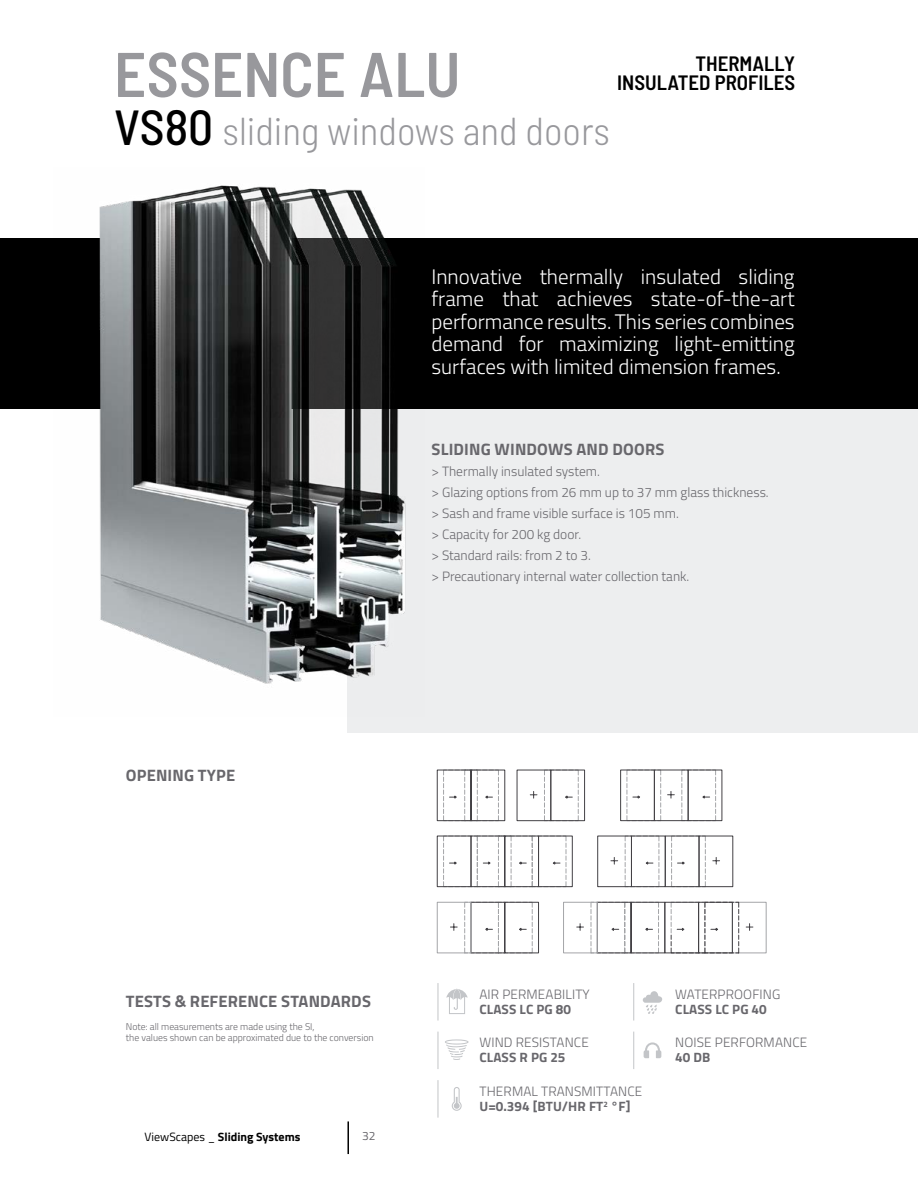
<style>
.page{position:relative;width:918px;height:1188px;background:#fff}
.page>*{position:absolute;margin:0;border:0;box-sizing:border-box;transform-origin:0 0}
.t1{font:600 semi-condensed 63px "Barlow";color:#98989c}
.t2{font:300 semi-condensed 39px "Barlow";color:#98989c}
.t3{font:300 21px/22.5px "Titillium Web";color:#fff;text-align:justify}
.t4{font:600 semi-condensed 20.85px/19.5px "Barlow";color:#000;text-align:right}
.t5{font:700 16.5px "Titillium Web";letter-spacing:.01em;color:#68676c}
.t6{font:300 13.5px/21px "Titillium Web";color:#68676c}
.t7{font:700 13.5px "Titillium Web";letter-spacing:.01em;color:#68676c}
.t8{font:700 12px "Titillium Web";color:#000}
.t9{font:12px "Titillium Web";color:#68676c}
.t10{font:300 9.75px/10.5px "Titillium Web";color:#68676c}
.s1{font-weight:500;font-size:49.35px;color:#000}
.s2{font-weight:400}
.s3{font-weight:700}
</style>
<div class="page">
<div style="left:0;top:239px;width:918px;height:170px;background:#000"></div>
<div style="left:347px;top:409px;width:571px;height:324px;background:#edeeef"></div>
<img style="left:54px;top:185px;width:370px;height:499px">
<svg style="left:443px;top:770px;width:324px;height:183px"></svg>
<div style="left:550px;top:770px;width:35px;height:51px;border:1px solid #434145"></div>
<svg style="left:436px;top:769px;width:137px;height:53px"></svg>
<div style="left:620px;top:770px;width:35px;height:51px;border:1px solid #434145"></div>
<svg style="left:632px;top:770px;width:78px;height:51px"></svg>
<svg style="left:470px;top:835px;width:69px;height:53px"></svg>
<svg style="left:597px;top:836px;width:56px;height:51px"></svg>
<div style="left:665px;top:836px;width:34px;height:51px;border:1px solid #434145"></div>
<svg style="left:677px;top:836px;width:56px;height:51px"></svg>
<div style="left:538px;top:836px;width:35px;height:51px;border:1px solid #434145"></div>
<svg style="left:553px;top:861px;width:7px;height:4px"></svg>
<div style="left:437px;top:836px;width:34px;height:51px;border:1px solid #434145"></div>
<svg style="left:449px;top:861px;width:8px;height:4px"></svg>
<div style="left:437px;top:902px;width:34px;height:51px;border:1px solid #a4a5a8"></div>
<svg style="left:450px;top:901px;width:303px;height:53px"></svg>
<hr style="left:347px;top:1121px;width:2px;height:33px;background:#000">
<hr style="left:438px;top:983px;width:1px;height:38px;background:#c3c5c8">
<hr style="left:438px;top:1032px;width:1px;height:37px;background:#c3c5c8">
<hr style="left:438px;top:1080px;width:1px;height:38px;background:#c3c5c8">
<hr style="left:633px;top:983px;width:1px;height:38px;background:#c3c5c8">
<hr style="left:633px;top:1032px;width:1px;height:37px;background:#c3c5c8">
<svg style="left:643px;top:991px;width:19px;height:23px"></svg>
<svg style="left:445px;top:1039px;width:24px;height:21px"></svg>
<svg style="left:452px;top:1087px;width:10px;height:24px"></svg>
<svg style="left:644px;top:1042px;width:17px;height:16px"></svg>
<svg style="left:446px;top:988px;width:22px;height:22px"></svg>
<div style="left:449px;top:994px;width:16px;height:20px;border:1px solid #c3c5c8"></div>
<h1 class="t1" style="left:114px;top:35px;width:348px">ESSENCE ALU</h1>
<h2 class="t2" style="left:114px;top:107px;width:497px"><span class="s1">VS80</span> sliding windows and doors</h2>
<h3 class="t4" style="left:617px;top:53px;width:179px">THERMALLY<br>INSULATED PROFILES</h3>
<h3 class="t3" style="left:432px;top:264px;width:365px">Innovative thermally insulated sliding frame that achieves state-of-the-art performance results. This series combines demand for maximizing light-emitting surfaces with limited dimension frames.</h3>
<p class="t5" style="left:126px;top:762px;width:111px">OPENING TYPE</p>
<p class="t5" style="left:432px;top:437px;width:234px">SLIDING WINDOWS AND DOORS</p>
<p class="t6" style="left:432px;top:460px;width:339px">&gt; Thermally insulated system.<br>&gt; Glazing options from 26 mm up to 37 mm glass thickness. &gt; Sash and frame visible surface is 105 mm.<br>&gt; Capacity for 200 kg door.<br>&gt; Standard rails: from 2 to 3.<br>&gt; Precautionary internal water collection tank.</p>
<p class="t5" style="left:126px;top:989px;width:247px">TESTS &amp; REFERENCE STANDARDS</p>
<p class="t10" style="left:126px;top:1021px;width:249px">Note: all measurements are made using the SI,<br>the values shown can be approximated due to the conversion</p>
<p class="t8" style="left:145px;top:1128px;width:157px"><span class="s2">ViewScapes _</span> Sliding Systems</p>
<p class="t9" style="left:362px;top:1127px;width:15px">32</p>
<p class="t6" style="left:480px;top:983px;width:112px">AIR PERMEABILITY</p>
<p class="t7" style="left:480px;top:999px;width:93px">CLASS LC PG 80</p>
<p class="t6" style="left:480px;top:1032px;width:111px">WIND RESISTANCE</p>
<p class="t7" style="left:480px;top:1047px;width:88px">CLASS R PG 25</p>
<p class="t6" style="left:480px;top:1083px;width:164px;line-height:15px">THERMAL TRANSMITTANCE<br><span class="s3">U=0.394 [BTU/HR FT</span><sup>2</sup> <span class="s3">°F]</span></p>
<p class="t6" style="left:675px;top:983px;width:107px">WATERPROOFING</p>
<p class="t7" style="left:675px;top:999px;width:93px">CLASS LC PG 40</p>
<p class="t6" style="left:675px;top:1032px;width:134px">NOISE PERFORMANCE</p>
<p class="t7" style="left:675px;top:1047px;width:37px">40 DB</p>
</div>
